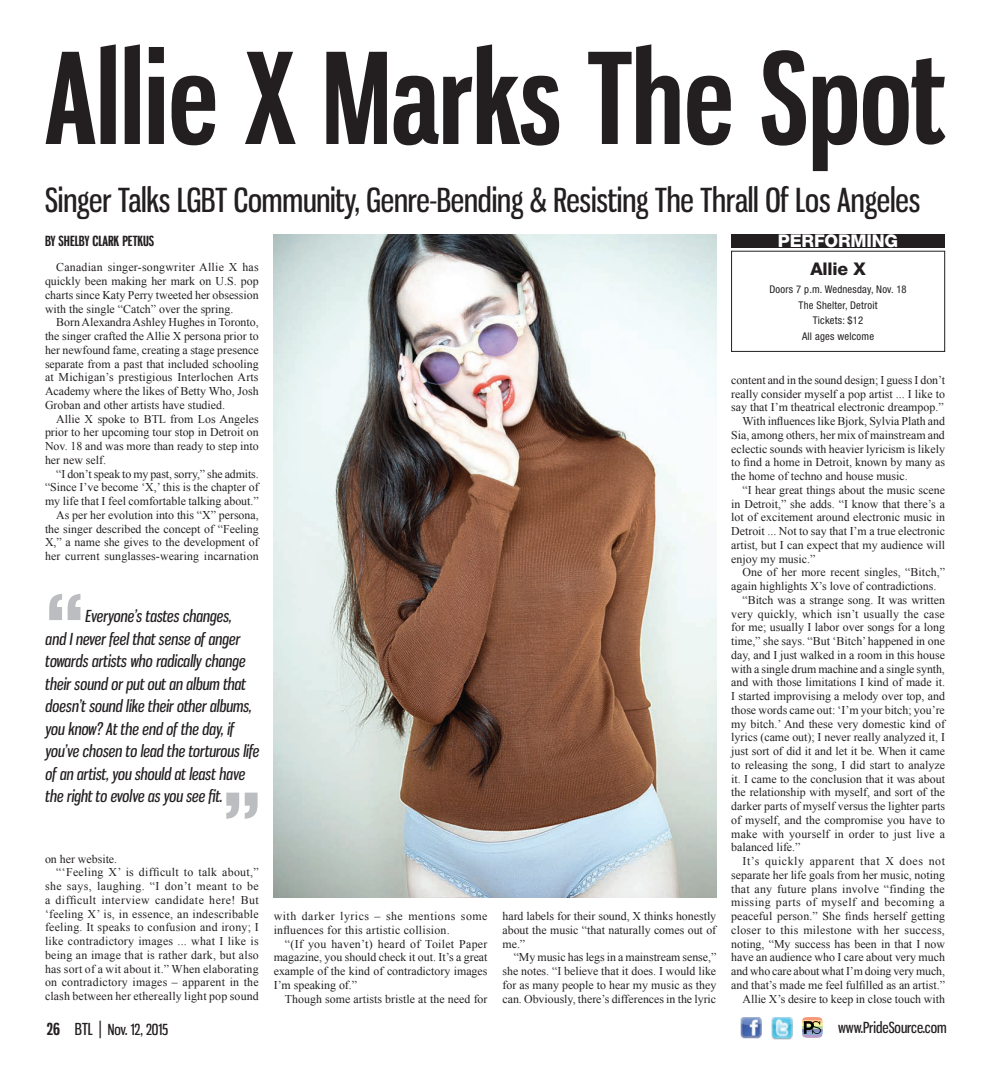
<style>
.page{position:relative;width:990px;height:1080px;background:#fff}
.page>*{position:absolute;margin:0;border:0;box-sizing:border-box;transform-origin:0 0}
.Headline_1_-_Large{font:700 123.75px "Gnuolane Rg";color:#231f20}
.Pull_Quote_W__Quotes{font:800 condensed 75px "Helvetica Neue LT Std";color:#bcbdc0;scale:1.1 1}
.Subhead{font:32.5px "Gnuolane Rg";letter-spacing:-.005em;color:#231f20}
.Info_Headline{font:800 17.5px "Helvetica Neue LT Std";letter-spacing:-.01em;color:#fff}
.Info_Headline-2{font:800 17.5px "Helvetica Neue LT Std";letter-spacing:-.01em;color:#231f20}
.Pull_Quote_W__Quotes-2{font:italic 16.25px/22.5px "Gnuolane Rg";color:#231f20}
.t1{font:15px "Gnuolane Rg";color:#231f20}
.ByLine_New{font:700 13.75px "Gnuolane Rg";color:#231f20}
.Body_Copy{font:11.88px/13.8px "Times New Roman";color:#231f20;text-align:justify}
.Body_Copy-2{font:11.88px/13.8px "Times New Roman";letter-spacing:.02em;color:#231f20}
.Info_Body_Copy{font:condensed 10.62px "Helvetica Neue LT Std";letter-spacing:.02em;color:#231f20}
.s1{font-weight:700;font-size:16.25px}
.s2{font-size:16.25px}
.s3{font-size:17.5px}
</style>
<div class="page">
<img style="left:771px;top:1017px;width:22px;height:22px">
<img style="left:740px;top:1017px;width:22px;height:22px">
<hr style="left:802px;top:1017px;width:21px;height:3px;background:#f69a7a">
<hr style="left:802px;top:1020px;width:21px;height:3px;background:#fdc88a">
<hr style="left:802px;top:1023px;width:21px;height:3px;background:#f6f3a2">
<hr style="left:802px;top:1026px;width:21px;height:3px;background:#b7d99b">
<hr style="left:802px;top:1029px;width:21px;height:3px;background:#868fc4">
<hr style="left:802px;top:1032px;width:21px;height:3px;background:#8fafd8">
<hr style="left:802px;top:1035px;width:21px;height:3px;background:#bb9cc9">
<svg style="left:804px;top:1021px;width:17px;height:13px"></svg>
<div style="left:731px;top:251px;width:214px;height:101px;border:1px solid #231f20"></div>
<div style="left:732px;top:235px;width:213px;height:13px;background:#231f20"></div>
<img style="left:274px;top:235px;width:442px;height:662px">
<p class="Headline_1_-_Large" style="left:45px;top:23px;width:901px">Allie X Marks The Spot</p>
<p class="Subhead" style="left:45px;top:180px;width:877px">Singer Talks LGBT Community, Genre-Bending &amp; Resisting The Thrall Of Los Angeles</p>
<p class="ByLine_New" style="left:45px;top:233px;width:111px">BY SHELBY CLARK PETKUS</p>
<p class="Body_Copy" style="left:45px;top:260px;width:215px;text-indent:11px">Canadian singer-songwriter Allie X has quickly been making her mark on U.S. pop charts since Katy Perry tweeted her obsession with the single “Catch” over the spring.</p>
<p class="Body_Copy" style="left:45px;top:315px;width:215px;text-indent:11px">Born Alexandra Ashley Hughes in Toronto, the singer crafted the Allie X persona prior to her newfound fame, creating a stage presence separate from a past that included schooling at Michigan’s prestigious Interlochen Arts Academy where the likes of Betty Who, Josh Groban and other artists have studied.</p>
<p class="Body_Copy" style="left:45px;top:411px;width:215px;text-indent:11px">Allie X spoke to BTL from Los Angeles prior to her upcoming tour stop in Detroit on Nov. 18 and was more than ready to step into her new self.</p>
<p class="Body_Copy" style="left:45px;top:466px;width:215px;text-indent:11px">“I don’t speak to my past, sorry,” she admits. “Since I’ve become ‘X,’ this is the chapter of my life that I feel comfortable talking about.”</p>
<p class="Body_Copy" style="left:45px;top:508px;width:215px;text-indent:11px">As per her evolution into this “X” persona, the singer described the concept of “Feeling X,” a name she gives to the development of her current sunglasses-wearing incarnation</p>
<p class="Info_Headline" style="left:778px;top:230px;width:122px">PERFORMING</p>
<p class="Info_Headline-2" style="left:810px;top:259px;width:57px">Allie X</p>
<p class="Info_Body_Copy" style="left:769px;top:284px;width:139px">Doors 7 p.m. Wednesday, Nov. 18</p>
<p class="Info_Body_Copy" style="left:799px;top:299px;width:80px">The Shelter, Detroit</p>
<p class="Info_Body_Copy" style="left:813px;top:314px;width:52px">Tickets: $12</p>
<p class="Info_Body_Copy" style="left:802px;top:330px;width:74px">All ages welcome</p>
<p class="Body_Copy" style="left:731px;top:373px;width:215px">content and in the sound design; I guess I don’t really consider myself a pop artist ... I like to say that I’m theatrical electronic dreampop.”</p>
<p class="Body_Copy" style="left:731px;top:414px;width:215px;text-indent:11px">With influences like Bjork, Sylvia Plath and Sia, among others, her mix of mainstream and eclectic sounds with heavier lyricism is likely to find a home in Detroit, known by many as the home of techno and house music.</p>
<p class="Body_Copy" style="left:731px;top:483px;width:215px;text-indent:11px">“I hear great things about the music scene in Detroit,” she adds. “I know that there’s a lot of excitement around electronic music in Detroit ... Not to say that I’m a true electronic artist, but I can expect that my audience will enjoy my music.”</p>
<p class="Body_Copy" style="left:731px;top:565px;width:215px;text-indent:11px">One of her more recent singles, “Bitch,” again highlights X’s love of contradictions.</p>
<p class="Body_Copy" style="left:731px;top:593px;width:215px;text-indent:11px">“Bitch was a strange song. It was written very quickly, which isn’t usually the case for me; usually I labor over songs for a long time,” she says. “But ‘Bitch’ happened in one day, and I just walked in a room in this house with a single drum machine and a single synth, and with those limitations I kind of made it.<br>I started improvising a melody over top, and those words came out: ‘I’m your bitch; you’re my bitch.’ And these very domestic kind of lyrics (came out); I never really analyzed it, I just sort of did it and let it be. When it came to releasing the song, I did start to analyze it. I came to the conclusion that it was about the relationship with myself, and sort of the darker parts of myself versus the lighter parts of myself, and the compromise you have to make with yourself in order to just live a balanced life.”</p>
<p class="Body_Copy" style="left:731px;top:854px;width:215px;text-indent:11px">It’s quickly apparent that X does not separate her life goals from her music, noting that any future plans involve “finding the missing parts of myself and becoming a peaceful person.” She finds herself getting closer to this milestone with her success, noting, “My success has been in that I now have an audience who I care about very much and who care about what I’m doing very much, and that’s made me feel fulfilled as an artist.”</p>
<p class="Body_Copy" style="left:742px;top:992px;width:204px">Allie X’s desire to keep in close touch with</p>
<p class="Pull_Quote_W__Quotes" style="left:45px;top:574px;width:38px">“</p>
<p class="Pull_Quote_W__Quotes-2" style="left:45px;top:605px;width:215px;text-indent:40px">Everyone’s tastes changes,<br>and I never feel that sense of anger towards artists who radically change their sound or put out an album that doesn’t sound like their other albums, you know? At the end of the day, if you’ve chosen to lead the torturous life of an artist, you should at least have the right to evolve as you see fit.</p>
<p class="Pull_Quote_W__Quotes" style="left:222px;top:773px;width:38px">”</p>
<p class="Body_Copy" style="left:45px;top:851px;width:74px">on her website.</p>
<p class="Body_Copy" style="left:45px;top:865px;width:215px;text-indent:11px">“‘Feeling X’ is difficult to talk about,” she says, laughing. “I don’t meant to be a difficult interview candidate here! But ‘feeling X’ is, in essence, an indescribable feeling. It speaks to confusion and irony; I like contradictory images ... what I like is being an image that is rather dark, but also has sort of a wit about it.” When elaborating on contradictory images – apparent in the clash between her ethereally light pop sound</p>
<p class="Body_Copy-2" style="left:274px;top:909px;width:215px">with darker lyrics – she mentions some influences for this artistic collision.</p>
<p class="Body_Copy" style="left:274px;top:937px;width:215px;text-indent:11px">“(If you haven’t) heard of Toilet Paper magazine, you should check it out. It’s a great example of the kind of contradictory images I’m speaking of.”</p>
<p class="Body_Copy" style="left:285px;top:992px;width:204px">Though some artists bristle at the need for</p>
<p class="Body_Copy" style="left:503px;top:909px;width:215px">hard labels for their sound, X thinks honestly about the music “that naturally comes out of me.”</p>
<p class="Body_Copy" style="left:503px;top:950px;width:215px;text-indent:11px">“My music has legs in a mainstream sense,” she notes. “I believe that it does. I would like for as many people to hear my music as they can. Obviously, there’s differences in the lyric</p>
<p class="t1" style="left:47px;top:1021px;width:123px"><span class="s1">26</span> <span class="s2">BTL</span> <span class="s3">|</span> Nov. 12, 2015</p>
<p class="t1" style="left:838px;top:1019px;width:110px">www.PrideSource.com</p>
</div>
